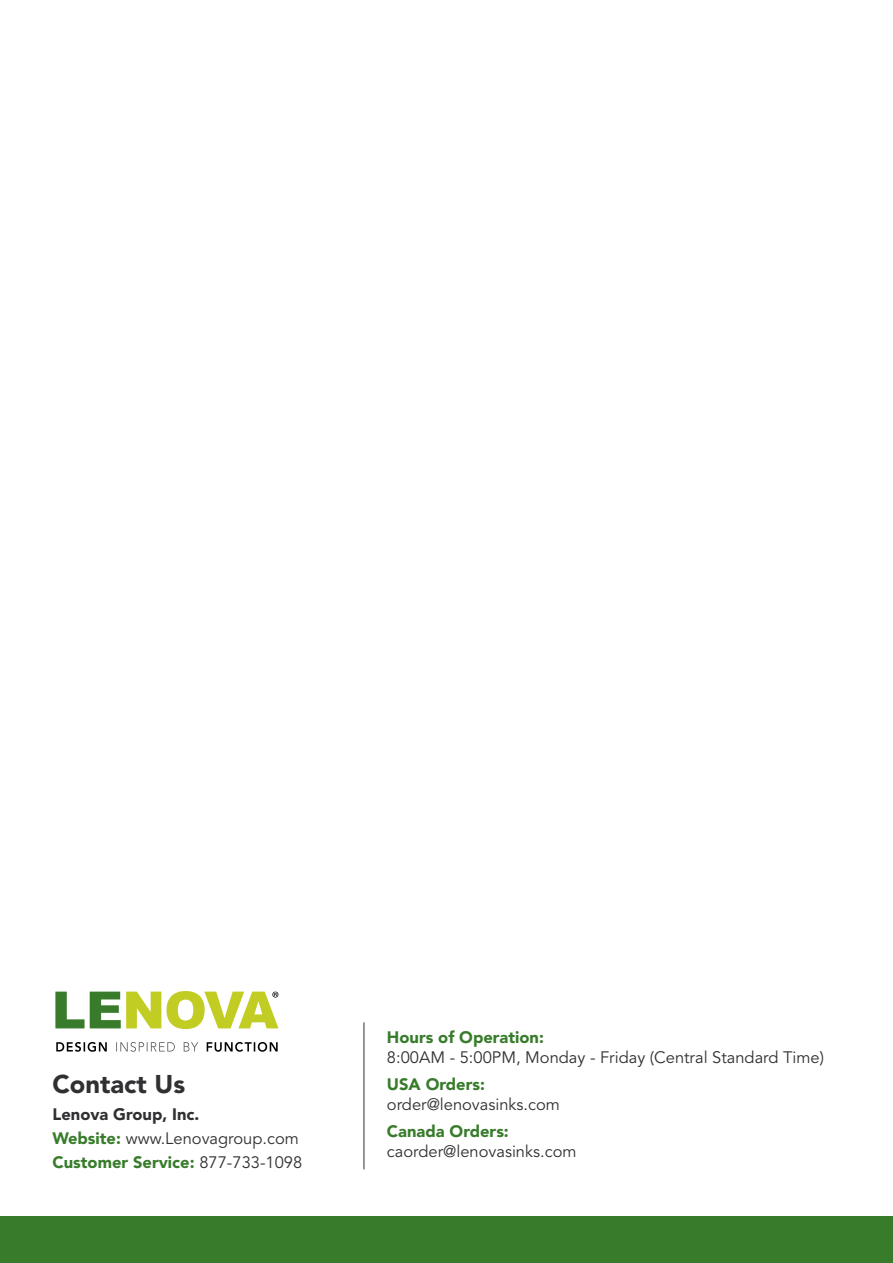
<style>
.page{position:relative;width:893px;height:1263px;background:#fff}
.page>*{position:absolute;margin:0;border:0;box-sizing:border-box;transform-origin:0 0}
.t1{font:900 25.5px "Avenir LT Std";color:#312f32}
.t2{font:16.5px/24px "Avenir LT Std";color:#312f32}
.t3{font:900 16.5px "Avenir LT Std";color:#387c2b}
.s1{font-weight:900}
.s2{font-weight:900;color:#387c2b}
</style>
<div class="page">
<svg style="left:207px;top:1042px;width:71px;height:10px"></svg>
<svg style="left:116px;top:1042px;width:82px;height:10px"></svg>
<svg style="left:56px;top:1042px;width:51px;height:10px"></svg>
<svg style="left:55px;top:991px;width:224px;height:38px"></svg>
<hr style="left:364px;top:1022px;width:1px;height:147px;background:#312f32">
<div style="left:0;top:1216px;width:893px;height:47px;background:#387c2b"></div>
<h1 class="t1" style="left:53px;top:1069px;width:134px">Contact Us</h1>
<p class="t2" style="left:53px;top:1102px;width:251px"><span class="s1">Lenova Group, Inc.<br></span><span class="s2">Website:</span> www.Lenovagroup.com<br><span class="s2">Customer Service:</span> 877-733-1098</p>
<p class="t3" style="left:387px;top:1027px;width:158px">Hours of Operation:</p>
<p class="t2" style="left:387px;top:1046px;width:438px">8:00AM - 5:00PM, Monday - Friday (Central Standard Time)</p>
<p class="t3" style="left:387px;top:1074px;width:100px">USA Orders:</p>
<p class="t2" style="left:387px;top:1092px;width:175px">order@lenovasinks.com</p>
<p class="t3" style="left:387px;top:1121px;width:123px">Canada Orders:</p>
<p class="t2" style="left:387px;top:1139px;width:191px">caorder@lenovasinks.com</p>
</div>
